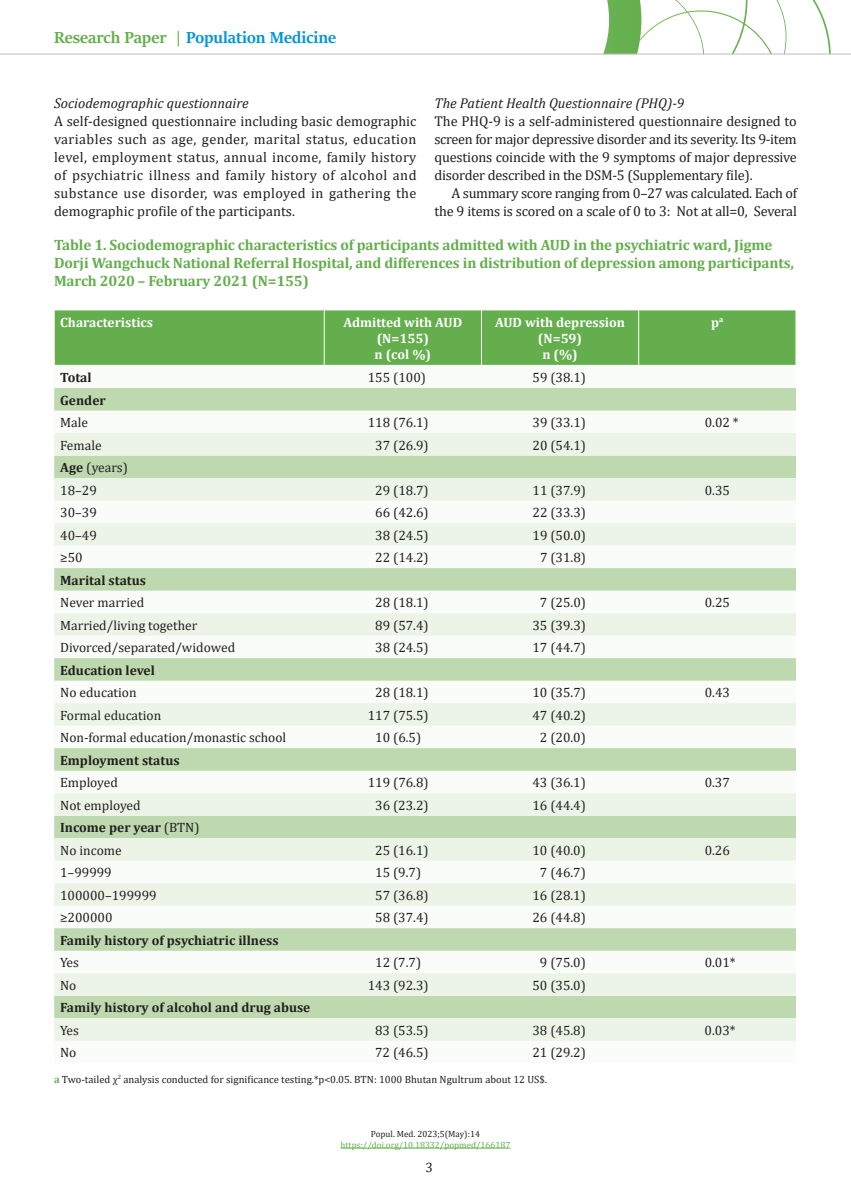
<style>
.page{position:relative;width:851px;height:1191px;background:#fff}
.page>*{position:absolute;margin:0;border:0;box-sizing:border-box;transform-origin:0 0}
.t1{font:700 18px "Sitka Banner";color:#0095d9}
.t2{font:700 15px/18px "Cambria";letter-spacing:-.01em;color:#64ae4d}
.t3{font:14.25px/18px "Cambria";letter-spacing:-.015em;color:#231f20;text-align:justify}
.t4{font:italic 14.25px "Cambria";color:#231f20}
.t5{font:13.5px/22.5px "Cambria";color:#231f20}
.t6{font:700 13.5px/22.5px "Cambria";color:#231f20}
.t7{font:700 13.5px/16.2px "Cambria";color:#fff;text-align:center}
.t8{font:10.5px "Cambria";color:#231f20}
.t9{font:9px "Cambria";color:#64ae4d}
.t10{font:9px "Cambria";color:#231f20}
.s1{color:#64ae4d}
.s2{font-weight:700}
.s3{font-weight:400}
.s4{font-weight:700;color:#64ae4d}
</style>
<div class="page">
<svg style="left:536px;top:0;width:294px;height:54px"></svg>
<hr style="left:340px;top:1147px;width:170px;height:1px;background:#64ae4d">
<hr style="left:0;top:54px;width:850px;height:1px;background:#bcbdc0">
<div style="left:55px;top:310px;width:740px;height:55px;background:#64ae4d"></div>
<div style="left:54px;top:388px;width:741px;height:23px;background:#bed9af"></div>
<svg style="left:54px;top:433px;width:741px;height:607px"></svg>
<hr style="left:324px;top:310px;width:1px;height:55px;background:#fff">
<hr style="left:481px;top:310px;width:1px;height:55px;background:#fff">
<hr style="left:638px;top:310px;width:1px;height:55px;background:#fff">
<h1 class="t1" style="left:54px;top:25px;width:284px"><span class="s1">Research Paper |</span> Population Medicine</h1>
<p class="t4" style="left:434px;top:93px;width:251px">The Patient Health Questionnaire (PHQ)-9</p>
<p class="t3" style="left:434px;top:112px;width:364px">The PHQ-9 is a self-administered questionnaire designed to screen for major depressive disorder and its severity. Its 9-item questions coincide with the 9 symptoms of major depressive disorder described in the DSM-5 (Supplementary file).</p>
<p class="t3" style="left:434px;top:184px;width:364px;text-align:right">A summary score ranging from 0–27 was calculated. Each of the 9 items is scored on a scale of 0 to 3: Not at all=0, Several</p>
<p class="t2" style="left:54px;top:236px;width:741px">Table 1. Sociodemographic characteristics of participants admitted with AUD in the psychiatric ward, Jigme<br>Dorji Wangchuck National Referral Hospital, and differences in distribution of depression among participants,<br>March 2020 – February 2021 (N=155)</p>
<p class="t7" style="left:60px;top:314px;width:94px">Characteristics</p>
<p class="t7" style="left:343px;top:314px;width:120px">Admitted with AUD (N=155)<br>n (col %)</p>
<p class="t7" style="left:495px;top:314px;width:131px">AUD with depression (N=59)<br>n (%)</p>
<p class="t7" style="left:711px;top:314px;width:14px">p<sup>a</sup></p>
<p class="t6" style="left:60px;top:366px;width:33px">Total</p>
<p class="t5" style="left:368px;top:366px;width:60px">155 (100)</p>
<p class="t5" style="left:532px;top:366px;width:55px">59 (38.1)</p>
<p class="t6" style="left:60px;top:388px;width:47px">Gender</p>
<p class="t5" style="left:60px;top:411px;width:29px">Male</p>
<p class="t5" style="left:368px;top:411px;width:62px">118 (76.1)</p>
<p class="t5" style="left:532px;top:411px;width:55px">39 (33.1)</p>
<p class="t5" style="left:704px;top:411px;width:35px">0.02 *</p>
<p class="t5" style="left:60px;top:434px;width:43px">Female</p>
<p class="t5" style="left:375px;top:434px;width:55px">37 (26.9)</p>
<p class="t5" style="left:532px;top:434px;width:55px">20 (54.1)</p>
<p class="t5" style="left:60px;top:456px;width:69px"><span class="s2">Age</span> (years)<br>18–29</p>
<p class="t4" style="left:54px;top:93px;width:196px">Sociodemographic questionnaire</p>
<p class="t3" style="left:54px;top:112px;width:364px">A self-designed questionnaire including basic demographic variables such as age, gender, marital status, education level, employment status, annual income, family history of psychiatric illness and family history of alcohol and substance use disorder, was employed in gathering the demographic profile of the participants.</p>
<p class="t5" style="left:375px;top:479px;width:55px">29 (18.7)</p>
<p class="t5" style="left:532px;top:479px;width:55px">11 (37.9)</p>
<p class="t5" style="left:704px;top:479px;width:27px">0.35</p>
<p class="t5" style="left:60px;top:501px;width:38px">30–39</p>
<p class="t5" style="left:375px;top:501px;width:55px">66 (42.6)</p>
<p class="t5" style="left:532px;top:501px;width:55px">22 (33.3)</p>
<p class="t5" style="left:60px;top:524px;width:38px">40–49</p>
<p class="t5" style="left:375px;top:524px;width:55px">38 (24.5)</p>
<p class="t5" style="left:532px;top:524px;width:55px">19 (50.0)</p>
<p class="t5" style="left:60px;top:546px;width:24px">≥50</p>
<p class="t5" style="left:375px;top:546px;width:55px">22 (14.2)</p>
<p class="t5" style="left:540px;top:546px;width:47px">7 (31.8)</p>
<p class="t6" style="left:60px;top:568px;width:87px">Marital status</p>
<p class="t5" style="left:60px;top:591px;width:86px">Never married</p>
<p class="t5" style="left:375px;top:591px;width:55px">28 (18.1)</p>
<p class="t5" style="left:540px;top:591px;width:47px">7 (25.0)</p>
<p class="t5" style="left:704px;top:591px;width:27px">0.25</p>
<p class="t5" style="left:60px;top:614px;width:139px">Married/living together</p>
<p class="t5" style="left:375px;top:614px;width:55px">89 (57.4)</p>
<p class="t5" style="left:532px;top:614px;width:55px">35 (39.3)</p>
<p class="t5" style="left:60px;top:636px;width:176px">Divorced/separated/widowed</p>
<p class="t5" style="left:375px;top:636px;width:55px">38 (24.5)</p>
<p class="t5" style="left:532px;top:636px;width:55px">17 (44.7)</p>
<p class="t6" style="left:60px;top:658px;width:96px">Education level</p>
<p class="t5" style="left:60px;top:681px;width:78px">No education</p>
<p class="t5" style="left:375px;top:681px;width:55px">28 (18.1)</p>
<p class="t5" style="left:532px;top:681px;width:55px">10 (35.7)</p>
<p class="t5" style="left:704px;top:681px;width:27px">0.43</p>
<p class="t5" style="left:60px;top:704px;width:103px">Formal education</p>
<p class="t5" style="left:368px;top:704px;width:62px">117 (75.5)</p>
<p class="t5" style="left:532px;top:704px;width:55px">47 (40.2)</p>
<p class="t5" style="left:60px;top:726px;width:227px">Non-formal education/monastic school</p>
<p class="t5" style="left:375px;top:726px;width:47px">10 (6.5)</p>
<p class="t5" style="left:540px;top:726px;width:47px">2 (20.0)</p>
<p class="t6" style="left:60px;top:748px;width:121px">Employment status</p>
<p class="t5" style="left:60px;top:771px;width:59px">Employed</p>
<p class="t5" style="left:367px;top:771px;width:62px">119 (76.8)</p>
<p class="t5" style="left:532px;top:771px;width:55px">43 (36.1)</p>
<p class="t5" style="left:704px;top:771px;width:27px">0.37</p>
<p class="t5" style="left:60px;top:794px;width:82px">Not employed</p>
<p class="t5" style="left:375px;top:794px;width:55px">36 (23.2)</p>
<p class="t5" style="left:532px;top:794px;width:55px">16 (44.4)</p>
<p class="t6" style="left:60px;top:816px;width:141px">Income per year <span class="s3">(BTN)<br>No income</span></p>
<p class="t5" style="left:375px;top:839px;width:55px">25 (16.1)</p>
<p class="t5" style="left:532px;top:839px;width:55px">10 (40.0)</p>
<p class="t5" style="left:704px;top:839px;width:27px">0.26</p>
<p class="t5" style="left:60px;top:861px;width:53px">1–99999</p>
<p class="t5" style="left:375px;top:861px;width:47px">15 (9.7)</p>
<p class="t5" style="left:540px;top:861px;width:47px">7 (46.7)</p>
<p class="t5" style="left:60px;top:884px;width:98px">100000–199999</p>
<p class="t5" style="left:375px;top:884px;width:55px">57 (36.8)</p>
<p class="t5" style="left:532px;top:884px;width:55px">16 (28.1)</p>
<p class="t5" style="left:60px;top:906px;width:54px">≥200000</p>
<p class="t5" style="left:375px;top:906px;width:55px">58 (37.4)</p>
<p class="t5" style="left:532px;top:906px;width:55px">26 (44.8)</p>
<p class="t6" style="left:60px;top:928px;width:220px">Family history of psychiatric illness</p>
<p class="t5" style="left:60px;top:951px;width:20px">Yes</p>
<p class="t5" style="left:375px;top:951px;width:47px">12 (7.7)</p>
<p class="t5" style="left:540px;top:951px;width:47px">9 (75.0)</p>
<p class="t5" style="left:704px;top:951px;width:32px">0.01*</p>
<p class="t5" style="left:60px;top:974px;width:18px">No</p>
<p class="t5" style="left:367px;top:974px;width:62px">143 (92.3)</p>
<p class="t5" style="left:532px;top:974px;width:55px">50 (35.0)</p>
<p class="t6" style="left:60px;top:996px;width:252px">Family history of alcohol and drug abuse</p>
<p class="t5" style="left:60px;top:1019px;width:20px">Yes</p>
<p class="t5" style="left:375px;top:1019px;width:55px">83 (53.5)</p>
<p class="t5" style="left:532px;top:1019px;width:55px">38 (45.8)</p>
<p class="t5" style="left:704px;top:1019px;width:32px">0.03*</p>
<p class="t5" style="left:60px;top:1041px;width:18px">No</p>
<p class="t5" style="left:375px;top:1041px;width:55px">72 (46.5)</p>
<p class="t5" style="left:532px;top:1041px;width:55px">21 (29.2)</p>
<p class="t8" style="left:54px;top:1072px;width:494px"><span class="s4">a</span> Two-tailed χ<sup>2</sup> analysis conducted for significance testing.*p&lt;0.05. BTN: 1000 Bhutan Ngultrum about 12 US$.</p>
<p class="t10" style="left:371px;top:1128px;width:111px">Popul. Med. 2023;5(May):14</p>
<p class="t9" style="left:340px;top:1139px;width:171px">https://doi.org/10.18332/popmed/166187</p>
<p class="t5" style="left:425px;top:1155px;width:9px">3</p>
</div>
